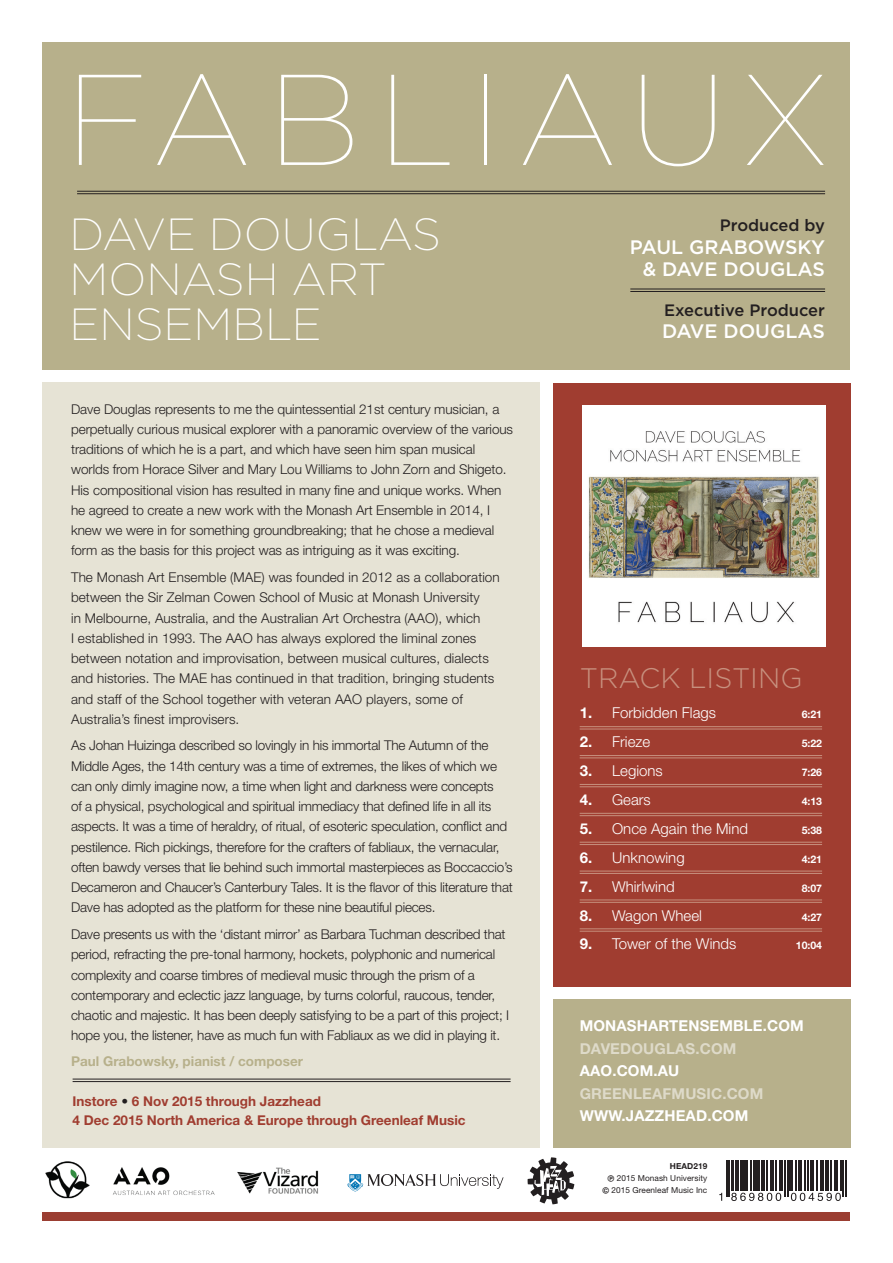
<style>
.page{position:relative;width:893px;height:1263px;background:#fff}
.page>*{position:absolute;margin:0;border:0;box-sizing:border-box;transform-origin:0 0}
.t1{font:100 128.7px "Gotham HTF";letter-spacing:.13em;color:#fff}
.t2{font:200 45px/45px "Gotham HTF";color:#fff}
.t3{font:300 28.2px "Gotham HTF";color:#c7907e}
.t4{font:500 19.5px/22.5px "Gotham HTF";color:#fff;text-align:right}
.t5{font:500 16.5px "Gotham HTF";color:#231f20}
.t6{font:300 15px "Helvetica Neue LT Std";color:#fff}
.t7{font:700 15px "Helvetica Neue LT Std";letter-spacing:.01em;color:#fff}
.t8{font:700 15px "Helvetica Neue LT Std";letter-spacing:.01em;color:#dedac9}
.t9{font:300 13.5px/20.2px "Helvetica Neue LT Std";letter-spacing:-.015em;color:#231f20}
.t10{font:300 13.5px/20.2px "Helvetica Neue LT Std";letter-spacing:.005em;color:#231f20}
.t11{font:700 13.5px/19.5px "Helvetica Neue LT Std";color:#a03d30}
.t12{font:700 13.5px "Helvetica Neue LT Std";color:#b7b08b}
.t13{font:700 10.5px "Helvetica Neue LT Std";color:#fff}
.t14{font:8.25px/12px "Helvetica Neue LT Std";letter-spacing:.01em;color:#231f20;text-align:right}
.s1{color:#231f20}
.s2{font-weight:700}
.s3{font-family:"MUSHED2"}
</style>
<div class="page">
<img style="left:45px;top:1161px;width:45px;height:38px">
<div style="left:553px;top:383px;width:297px;height:603px;background:#a03d30"></div>
<div style="left:43px;top:383px;width:497px;height:765px;background:#e6e3d5"></div>
<div style="left:553px;top:999px;width:297px;height:149px;background:#b7b08b"></div>
<div style="left:43px;top:1212px;width:807px;height:8px;background:#9b3e32"></div>
<svg style="left:721px;top:1161px;width:122px;height:40px"></svg>
<svg style="left:719px;top:1193px;width:3px;height:8px"></svg>
<hr style="left:726px;top:1161px;width:1px;height:36px;background:#231f20">
<hr style="left:729px;top:1161px;width:1px;height:36px;background:#231f20">
<hr style="left:731px;top:1161px;width:3px;height:30px;background:#231f20">
<hr style="left:735px;top:1161px;width:4px;height:30px;background:#231f20">
<hr style="left:740px;top:1161px;width:1px;height:30px;background:#231f20">
<div style="left:742px;top:1161px;width:6px;height:30px;background:#231f20"></div>
<hr style="left:750px;top:1161px;width:1px;height:30px;background:#231f20">
<hr style="left:753px;top:1161px;width:3px;height:30px;background:#231f20">
<hr style="left:758px;top:1161px;width:2px;height:30px;background:#231f20">
<hr style="left:761px;top:1161px;width:4px;height:30px;background:#231f20">
<hr style="left:767px;top:1161px;width:1px;height:30px;background:#231f20">
<hr style="left:770px;top:1161px;width:4px;height:30px;background:#231f20">
<svg style="left:731px;top:1193px;width:50px;height:8px"></svg>
<hr style="left:775px;top:1161px;width:2px;height:30px;background:#231f20">
<hr style="left:779px;top:1161px;width:4px;height:30px;background:#231f20">
<hr style="left:784px;top:1161px;width:2px;height:36px;background:#231f20">
<hr style="left:787px;top:1161px;width:1px;height:36px;background:#231f20">
<hr style="left:789px;top:1161px;width:4px;height:30px;background:#231f20">
<hr style="left:796px;top:1161px;width:1px;height:30px;background:#231f20">
<hr style="left:798px;top:1161px;width:4px;height:30px;background:#231f20">
<hr style="left:805px;top:1161px;width:1px;height:30px;background:#231f20">
<hr style="left:807px;top:1161px;width:1px;height:30px;background:#231f20">
<hr style="left:810px;top:1161px;width:4px;height:30px;background:#231f20">
<hr style="left:816px;top:1161px;width:1px;height:30px;background:#231f20">
<hr style="left:820px;top:1161px;width:4px;height:30px;background:#231f20">
<hr style="left:825px;top:1161px;width:4px;height:30px;background:#231f20">
<hr style="left:830px;top:1161px;width:1px;height:30px;background:#231f20">
<svg style="left:791px;top:1193px;width:50px;height:8px"></svg>
<hr style="left:834px;top:1161px;width:4px;height:30px;background:#231f20">
<hr style="left:840px;top:1161px;width:1px;height:30px;background:#231f20">
<hr style="left:843px;top:1161px;width:1px;height:36px;background:#231f20">
<hr style="left:845px;top:1161px;width:2px;height:36px;background:#231f20">
<img style="left:113px;top:1167px;width:102px;height:28px">
<img style="left:237px;top:1167px;width:82px;height:27px">
<div style="left:43px;top:43px;width:807px;height:327px;background:#b7b08b"></div>
<img style="left:583px;top:405px;width:242px;height:241px">
<svg style="left:528px;top:1157px;width:46px;height:47px"></svg>
<hr style="left:580px;top:726px;width:242px;height:1px;background:#c7907e">
<hr style="left:580px;top:729px;width:242px;height:1px;background:#c7907e">
<hr style="left:580px;top:755px;width:242px;height:1px;background:#c7907e">
<hr style="left:580px;top:758px;width:242px;height:1px;background:#c7907e">
<hr style="left:580px;top:784px;width:242px;height:1px;background:#c7907e">
<hr style="left:580px;top:786px;width:242px;height:1px;background:#c7907e">
<hr style="left:580px;top:813px;width:242px;height:1px;background:#c7907e">
<hr style="left:580px;top:815px;width:242px;height:1px;background:#c7907e">
<hr style="left:580px;top:842px;width:242px;height:1px;background:#c7907e">
<hr style="left:580px;top:844px;width:242px;height:1px;background:#c7907e">
<hr style="left:580px;top:871px;width:242px;height:1px;background:#c7907e">
<hr style="left:580px;top:873px;width:242px;height:1px;background:#c7907e">
<hr style="left:580px;top:900px;width:242px;height:1px;background:#c7907e">
<hr style="left:580px;top:902px;width:242px;height:1px;background:#c7907e">
<hr style="left:580px;top:928px;width:242px;height:1px;background:#c7907e">
<hr style="left:580px;top:931px;width:242px;height:1px;background:#c7907e">
<hr style="left:630px;top:289px;width:195px;height:1px;background:#231f20">
<hr style="left:630px;top:291px;width:195px;height:1px;background:#231f20">
<hr style="left:73px;top:1079px;width:438px;height:1px;background:#231f20">
<hr style="left:73px;top:1081px;width:438px;height:1px;background:#231f20">
<hr style="left:77px;top:191px;width:748px;height:1px;background:#231f20">
<hr style="left:77px;top:193px;width:748px;height:1px;background:#231f20">
<svg style="left:347px;top:1174px;width:157px;height:17px"></svg>
<h1 class="t1" style="left:66px;top:51px;width:764px">FABLIAUX</h1>
<h2 class="t2" style="left:70px;top:211px;width:373px">DAVE DOUGLAS<br>MONASH ART<br>ENSEMBLE</h2>
<p class="t9" style="left:71px;top:398px;width:443px">Dave Douglas represents to me the quintessential 21st century musician, a perpetually curious musical explorer with a panoramic overview of the various traditions of which he is a part, and which have seen him span musical worlds from Horace Silver and Mary Lou Williams to John Zorn and Shigeto.<br>His compositional vision has resulted in many fine and unique works. When he agreed to create a new work with the Monash Art Ensemble in 2014, I knew we were in for something groundbreaking; that he chose a medieval form as the basis for this project was as intriguing as it was exciting.</p>
<p class="t10" style="left:71px;top:567px;width:430px">The Monash Art Ensemble (MAE) was founded in 2012 as a collaboration between the Sir Zelman Cowen School of Music at Monash University<br>in Melbourne, Australia, and the Australian Art Orchestra (AAO), which<br>I established in 1993. The AAO has always explored the liminal zones between notation and improvisation, between musical cultures, dialects and histories. The MAE has continued in that tradition, bringing students and staff of the School together with veteran AAO players, some of Australia’s finest improvisers.</p>
<p class="t9" style="left:71px;top:735px;width:443px">As Johan Huizinga described so lovingly in his immortal The Autumn of the Middle Ages, the 14th century was a time of extremes, the likes of which we can only dimly imagine now, a time when light and darkness were concepts<br>of a physical, psychological and spiritual immediacy that defined life in all its aspects. It was a time of heraldry, of ritual, of esoteric speculation, conflict and pestilence. Rich pickings, therefore for the crafters of fabliaux, the vernacular, often bawdy verses that lie behind such immortal masterpieces as Boccaccio’s Decameron and Chaucer’s Canterbury Tales. It is the flavor of this literature that Dave has adopted as the platform for these nine beautiful pieces.</p>
<p class="t9" style="left:71px;top:924px;width:439px">Dave presents us with the ‘distant mirror’ as Barbara Tuchman described that period, refracting the pre-tonal harmony, hockets, polyphonic and numerical complexity and coarse timbres of medieval music through the prism of a contemporary and eclectic jazz language, by turns colorful, raucous, tender, chaotic and majestic. It has been deeply satisfying to be a part of this project; I hope you, the listener, have as much fun with Fabliaux as we did in playing it.</p>
<p class="t12" style="left:71px;top:1053px;width:233px">Paul Grabowsky, pianist / composer</p>
<p class="t11" style="left:73px;top:1091px;width:395px">Instore <span class="s1">•</span> 6 Nov 2015 through Jazzhead<br>4 Dec 2015 North America &amp; Europe through Greenleaf Music</p>
<p class="t5" style="left:720px;top:216px;width:107px">Produced by</p>
<h3 class="t4" style="left:630px;top:235px;width:197px">PAUL GRABOWSKY &amp; DAVE DOUGLAS</h3>
<p class="t5" style="left:664px;top:301px;width:162px">Executive Producer</p>
<h3 class="t4" style="left:662px;top:320px;width:164px">DAVE DOUGLAS</h3>
<h3 class="t3" style="left:580px;top:663px;width:224px">TRACK LISTING</h3>
<p class="t6" style="left:580px;top:704px;width:138px"><span class="s2">1.</span> Forbidden Flags</p>
<p class="t13" style="left:802px;top:708px;width:22px">6:21</p>
<p class="t6" style="left:580px;top:733px;width:72px"><span class="s2">2.</span> Frieze</p>
<p class="t13" style="left:802px;top:737px;width:22px">5:22</p>
<p class="t6" style="left:580px;top:762px;width:85px"><span class="s2">3.</span> Legions</p>
<p class="t13" style="left:802px;top:766px;width:22px">7:26</p>
<p class="t6" style="left:580px;top:790px;width:73px"><span class="s2">4.</span> Gears</p>
<p class="t13" style="left:802px;top:795px;width:22px">4:13</p>
<p class="t6" style="left:580px;top:819px;width:170px"><span class="s2">5.</span> Once Again the Mind</p>
<p class="t13" style="left:802px;top:824px;width:22px">5:38</p>
<p class="t6" style="left:580px;top:848px;width:106px"><span class="s2">6.</span> Unknowing</p>
<p class="t13" style="left:802px;top:852px;width:22px">4:21</p>
<p class="t6" style="left:580px;top:877px;width:96px"><span class="s2">7.</span> Whirlwind</p>
<p class="t13" style="left:802px;top:881px;width:22px">8:07</p>
<p class="t6" style="left:580px;top:906px;width:124px"><span class="s2">8.</span> Wagon Wheel</p>
<p class="t13" style="left:802px;top:910px;width:22px">4:27</p>
<p class="t6" style="left:580px;top:935px;width:158px"><span class="s2">9.</span> Tower of the Winds</p>
<p class="t13" style="left:796px;top:939px;width:28px">10:04</p>
<p class="t7" style="left:580px;top:1016px;width:226px">MONASHARTENSEMBLE.COM</p>
<p class="t8" style="left:580px;top:1039px;width:158px">DAVEDOUGLAS.COM</p>
<p class="t7" style="left:580px;top:1061px;width:101px">AAO.COM.AU</p>
<p class="t8" style="left:580px;top:1084px;width:185px">GREENLEAFMUSIC.COM</p>
<p class="t7" style="left:580px;top:1106px;width:170px">WWW.JAZZHEAD.COM</p>
<p class="t14" style="left:602px;top:1160px;width:107px"><span class="s2">HEAD219<br></span><span class="s3">P</span> 2015 Monash University<br><span class="s3">C</span> 2015 Greenleaf Music Inc</p>
</div>
